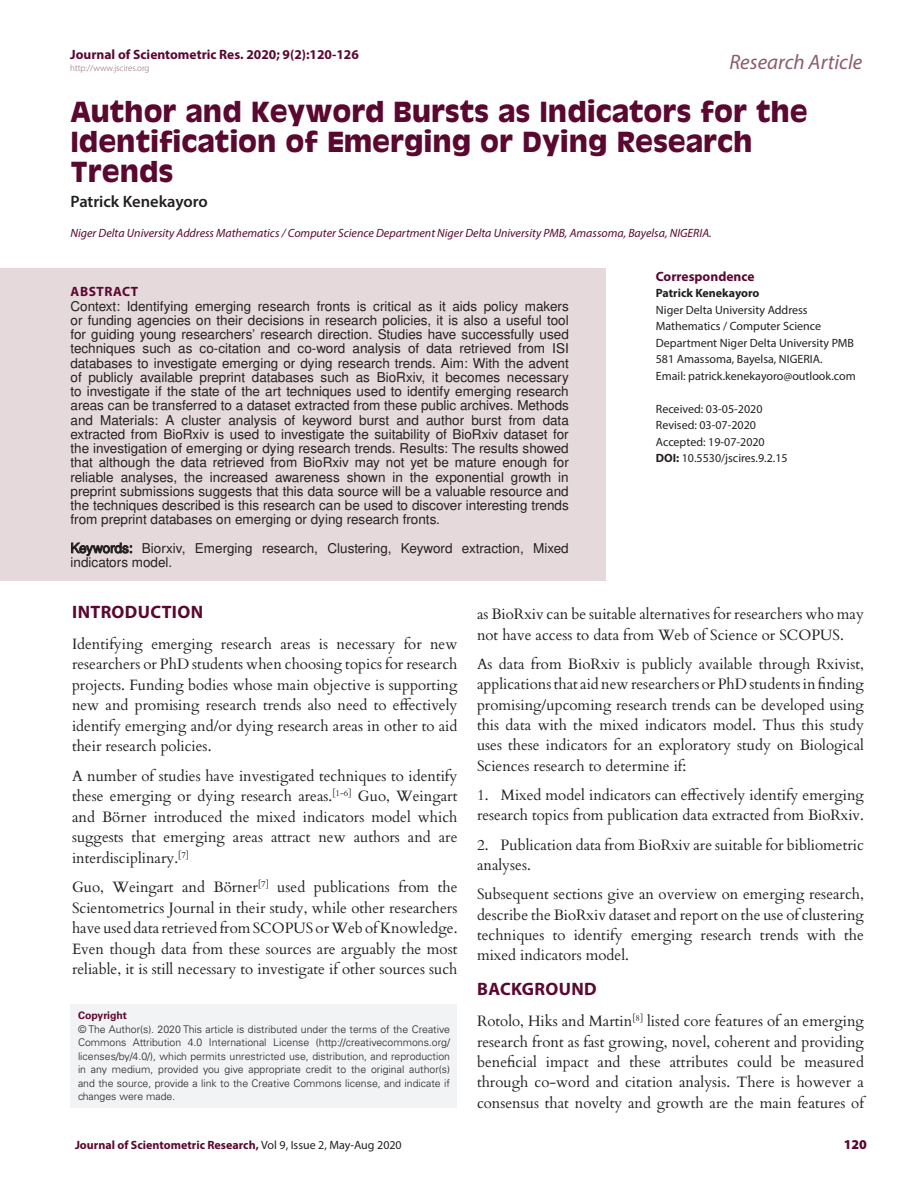
<style>
.page{position:relative;width:918px;height:1188px;background:#fff}
.page>*{position:absolute;margin:0;border:0;box-sizing:border-box;transform-origin:0 0}
.CT{font:700 27px/30px "Antique Olive";color:#5b0830}
.t1{font:italic 21px "Myriad Pro";color:#8d5c68}
._1_HD{font:700 18px "Myriad Pro";letter-spacing:.02em;color:#5b0830}
.CA{font:600 16.5px "Myriad Pro";color:#231f20}
.TXT{font:15px/20.2px "Cardo";color:#231f20;text-align:justify}
.ABS_TXT{font:13.5px/14.2px "Nimbus San L";color:#231f20;text-align:justify}
.ABS_TXT-2{font:700 13.5px "Myriad Pro";color:#5b0830}
.ABS_HD{font:700 13.5px "Myriad Pro";letter-spacing:.04em;color:#5b0830}
.RRH{font:900 13.5px "Myriad Pro";color:#5b0830}
.ABS_TXT-3{font:12px/16.5px "Myriad Pro";color:#231f20}
.CA_Aff{font:italic 12px "Myriad Pro";color:#5b0830}
.RRH-2{font:700 12px "Myriad Pro";color:#5b0830}
.ABS_TXT-4{font:700 12px "Myriad Pro";color:#231f20}
.ABS_AU_ADD{font:300 10.5px/13.5px "Univers LT Std";color:#231f20;text-align:justify}
.ABS_AU_ADD-2{font:700 10.5px "Univers LT Std";color:#5b0830}
.t2{font:300 9px "Myriad Pro";color:#8d5c68}
.s1{font-weight:700}
.s2{font-weight:400;color:#231f20}
</style>
<div class="page">
<div style="left:70px;top:1004px;width:388px;height:104px;background:#f2f3f4"></div>
<div style="left:0;top:268px;width:605px;height:312px;background:#e5d9db"></div>
<svg style="left:71px;top:543px;width:61px;height:13px"></svg>
<p class="ABS_TXT-2" style="left:70px;top:46px;width:290px">Journal of Scientometric Res. 2020; 9(2):120-126</p>
<p class="t2" style="left:70px;top:62px;width:81px">http://www.jscires.org</p>
<h2 class="t1" style="left:729px;top:49px;width:135px">Research Article</h2>
<p class="CT" style="left:70px;top:96px;width:739px">Author and Keyword Bursts as Indicators for the<br>Identification of Emerging or Dying Research<br>Trends</p>
<p class="CA" style="left:70px;top:191px;width:139px">Patrick Kenekayoro</p>
<p class="CA_Aff" style="left:70px;top:226px;width:643px">Niger Delta University Address Mathematics / Computer Science Department Niger Delta University PMB, Amassoma, Bayelsa, NIGERIA.</p>
<p class="ABS_HD" style="left:71px;top:283px;width:69px">ABSTRACT</p>
<p class="ABS_TXT" style="left:70px;top:298px;width:500px">Context: Identifying emerging research fronts is critical as it aids policy makers or funding agencies on their decisions in research policies, it is also a useful tool for guiding young researchers’ research direction. Studies have successfully used techniques such as co-citation and co-word analysis of data retrieved from ISI databases to investigate emerging or dying research trends. Aim: With the advent of publicly available preprint databases such as BioRxiv, it becomes necessary to investigate if the state of the art techniques used to identify emerging research areas can be transferred to a dataset extracted from these public archives. Methods and Materials: A cluster analysis of keyword burst and author burst from data extracted from BioRxiv is used to investigate the suitability of BioRxiv dataset for the investigation of emerging or dying research trends. Results: The results showed that although the data retrieved from BioRxiv may not yet be mature enough for reliable analyses, the increased awareness shown in the exponential growth in preprint submissions suggests that this data source will be a valuable resource and the techniques described is this research can be used to discover interesting trends from preprint databases on emerging or dying research fronts.</p>
<p class="ABS_TXT" style="left:70px;top:540px;width:500px">Keywords: Biorxiv, Emerging research, Clustering, Keyword extraction, Mixed indicators model.</p>
<p class="ABS_TXT-2" style="left:656px;top:267px;width:100px">Correspondence</p>
<p class="ABS_TXT-4" style="left:656px;top:285px;width:105px">Patrick Kenekayoro</p>
<p class="ABS_TXT-3" style="left:656px;top:301px;width:200px">Niger Delta University Address Mathematics / Computer Science Department Niger Delta University PMB 581 Amassoma, Bayelsa, NIGERIA.</p>
<p class="ABS_TXT-3" style="left:656px;top:367px;width:201px">Email: patrick.kenekayoro@outlook.com</p>
<p class="ABS_TXT-3" style="left:656px;top:400px;width:108px">Received: 03-05-2020</p>
<p class="ABS_TXT-3" style="left:656px;top:417px;width:102px">Revised: 03-07-2020</p>
<p class="ABS_TXT-3" style="left:656px;top:433px;width:110px">Accepted: 19-07-2020</p>
<p class="ABS_TXT-3" style="left:656px;top:450px;width:133px"><span class="s1">DOI:</span> 10.5530/jscires.9.2.15</p>
<p class="_1_HD" style="left:72px;top:600px;width:132px">INTRODUCTION</p>
<p class="TXT" style="left:72px;top:633px;width:387px">Identifying emerging research areas is necessary for new researchers or PhD students when choosing topics for research projects. Funding bodies whose main objective is supporting new and promising research trends also need to effectively identify emerging and/or dying research areas in other to aid their research policies.</p>
<p class="TXT" style="left:72px;top:765px;width:387px">A number of studies have investigated techniques to identify these emerging or dying research areas.<sup>[1-6]</sup> Guo, Weingart and Börner introduced the mixed indicators model which suggests that emerging areas attract new authors and are interdisciplinary.<sup>[7]</sup></p>
<p class="TXT" style="left:72px;top:876px;width:387px">Guo, Weingart and Börner<sup>[7]</sup> used publications from the Scientometrics Journal in their study, while other researchers have used data retrieved from SCOPUS or Web of Knowledge.<br>Even though data from these sources are arguably the most reliable, it is still necessary to investigate if other sources such</p>
<p class="ABS_AU_ADD-2" style="left:78px;top:1009px;width:50px">Copyright</p>
<p class="ABS_AU_ADD" style="left:78px;top:1022px;width:374px">© The Author(s). 2020 This article is distributed under the terms of the Creative Commons Attribution 4.0 International License (http://creativecommons.org/ licenses/by/4.0/), which permits unrestricted use, distribution, and reproduction in any medium, provided you give appropriate credit to the original author(s) and the source, provide a link to the Creative Commons license, and indicate if changes were made.</p>
<p class="TXT" style="left:477px;top:603px;width:389px">as BioRxiv can be suitable alternatives for researchers who may not have access to data from Web of Science or SCOPUS.</p>
<p class="TXT" style="left:477px;top:653px;width:388px">As data from BioRxiv is publicly available through Rxivist, applications that aid new researchers or PhD students in finding promising/upcoming research trends can be developed using this data with the mixed indicators model. Thus this study uses these indicators for an exploratory study on Biological Sciences research to determine if:</p>
<p class="TXT" style="left:477px;top:784px;width:389px">1. Mixed model indicators can effectively identify emerging research topics from publication data extracted from BioRxiv.</p>
<p class="TXT" style="left:477px;top:834px;width:389px">2. Publication data from BioRxiv are suitable for bibliometric analyses.</p>
<p class="TXT" style="left:477px;top:883px;width:388px">Subsequent sections give an overview on emerging research, describe the BioRxiv dataset and report on the use of clustering techniques to identify emerging research trends with the mixed indicators model.</p>
<p class="_1_HD" style="left:477px;top:978px;width:121px">BACKGROUND</p>
<p class="TXT" style="left:477px;top:1010px;width:389px">Rotolo, Hiks and Martin<sup>[8]</sup> listed core features of an emerging research front as fast growing, novel, coherent and providing beneficial impact and these attributes could be measured through co-word and citation analysis. There is however a consensus that novelty and growth are the main features of</p>
<p class="RRH-2" style="left:75px;top:1137px;width:328px">Journal of Scientometric Research, <span class="s2">Vol 9, Issue 2, May-Aug 2020</span></p>
<p class="RRH" style="left:844px;top:1136px;width:25px">120</p>
</div>
